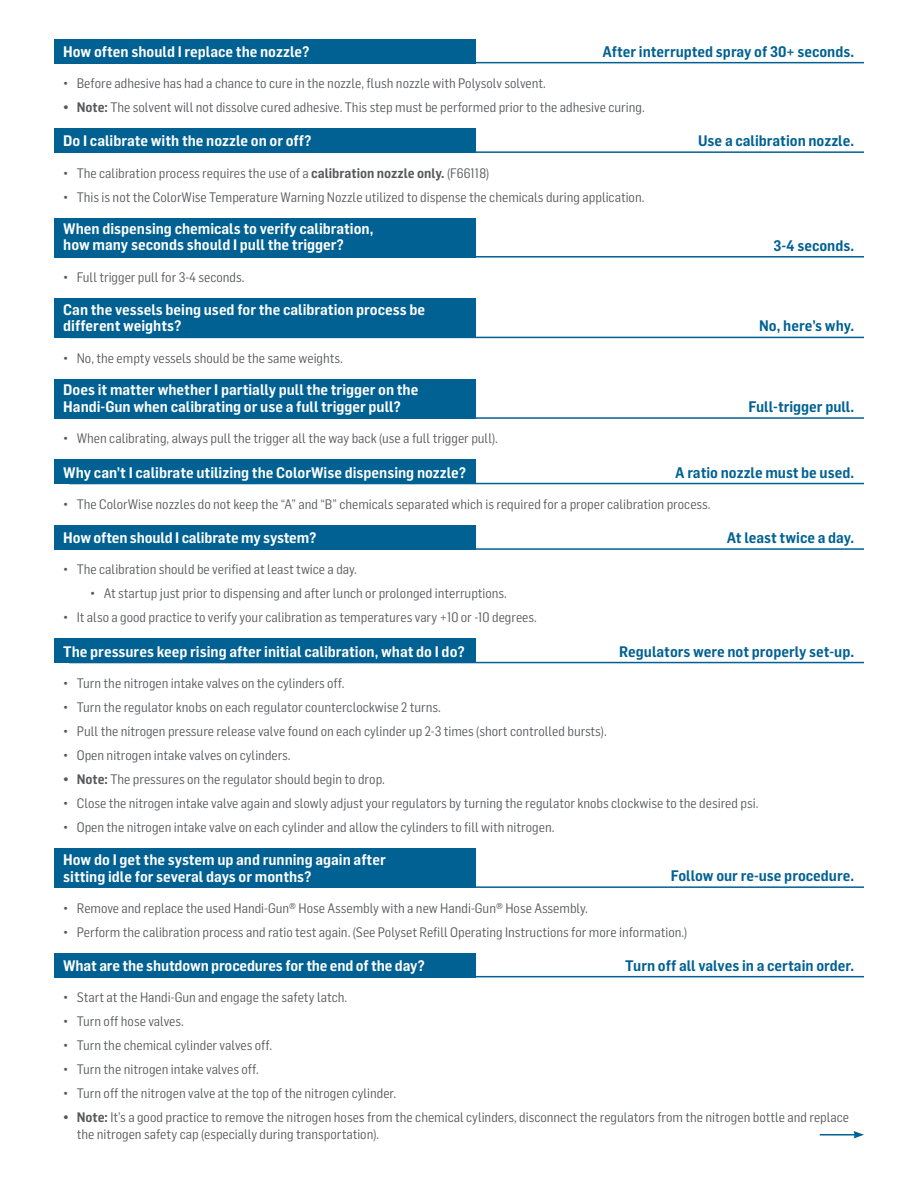
<style>
.page{position:relative;width:918px;height:1188px;background:#fff}
.page>*{position:absolute;margin:0;border:0;box-sizing:border-box;transform-origin:0 0}
.t1{font:600 15px/16.5px "Flama Semicondensed";color:#fff}
.t2{font:600 15px "Flama Semicondensed";color:#006192}
.t3{font:13.5px/16.5px "Flama Semicondensed";color:#57585a}
.s1{font-weight:600}
</style>
<div class="page">
<div style="left:54px;top:460px;width:421px;height:24px;background:#006192"></div>
<hr style="left:69px;top:483px;width:795px;height:1px;background:#006192">
<div style="left:54px;top:525px;width:421px;height:25px;background:#006192"></div>
<hr style="left:69px;top:548px;width:795px;height:2px;background:#006192">
<div style="left:54px;top:953px;width:421px;height:24px;background:#006192"></div>
<hr style="left:69px;top:976px;width:795px;height:1px;background:#006192">
<hr style="left:820px;top:1134px;width:36px;height:2px;background:#006192">
<svg style="left:853px;top:1131px;width:11px;height:8px"></svg>
<div style="left:54px;top:848px;width:421px;height:40px;background:#006192"></div>
<hr style="left:69px;top:886px;width:795px;height:2px;background:#006192">
<div style="left:54px;top:639px;width:421px;height:24px;background:#006192"></div>
<hr style="left:69px;top:662px;width:795px;height:1px;background:#006192">
<div style="left:54px;top:298px;width:421px;height:40px;background:#006192"></div>
<hr style="left:69px;top:337px;width:795px;height:1px;background:#006192">
<div style="left:54px;top:379px;width:421px;height:40px;background:#006192"></div>
<hr style="left:69px;top:417px;width:795px;height:2px;background:#006192">
<div style="left:54px;top:218px;width:421px;height:40px;background:#006192"></div>
<hr style="left:69px;top:256px;width:795px;height:2px;background:#006192">
<div style="left:54px;top:128px;width:421px;height:25px;background:#006192"></div>
<hr style="left:69px;top:151px;width:795px;height:2px;background:#006192">
<div style="left:54px;top:39px;width:421px;height:24px;background:#006192"></div>
<hr style="left:69px;top:62px;width:795px;height:1px;background:#006192">
<p class="t1" style="left:63px;top:42px;width:248px">How often should I replace the nozzle?</p>
<p class="t2" style="left:602px;top:42px;width:253px">After interrupted spray of 30+ seconds.</p>
<p class="t3" style="left:63px;top:74px;width:484px">• Before adhesive has had a chance to cure in the nozzle, flush nozzle with Polysolv solvent.</p>
<p class="t3" style="left:63px;top:98px;width:583px"><span class="s1">• Note:</span> The solvent will not dissolve cured adhesive. This step must be performed prior to the adhesive curing.</p>
<p class="t1" style="left:63px;top:132px;width:250px">Do I calibrate with the nozzle on or off?</p>
<p class="t2" style="left:698px;top:131px;width:158px">Use a calibration nozzle.</p>
<p class="t3" style="left:63px;top:164px;width:427px">• The calibration process requires the use of a <span class="s1">calibration nozzle only.</span> (F66118)</p>
<p class="t3" style="left:63px;top:188px;width:583px">• This is not the ColorWise Temperature Warning Nozzle utilized to dispense the chemicals during application.</p>
<p class="t1" style="left:63px;top:220px;width:312px">When dispensing chemicals to verify calibration,</p>
<p class="t1" style="left:63px;top:236px;width:282px">how many seconds should I pull the trigger?</p>
<p class="t2" style="left:773px;top:236px;width:82px">3-4 seconds.</p>
<p class="t3" style="left:63px;top:269px;width:183px">• Full trigger pull for 3-4 seconds.</p>
<p class="t1" style="left:63px;top:300px;width:363px">Can the vessels being used for the calibration process be different weights?</p>
<p class="t3" style="left:63px;top:349px;width:281px">• No, the empty vessels should be the same weights.</p>
<p class="t1" style="left:63px;top:381px;width:357px">Does it matter whether I partially pull the trigger on the<br>Handi-Gun when calibrating or use a full trigger pull?</p>
<p class="t3" style="left:63px;top:430px;width:436px">• When calibrating, always pull the trigger all the way back (use a full trigger pull).</p>
<p class="t2" style="left:759px;top:316px;width:96px">No, here’s why.</p>
<p class="t2" style="left:749px;top:397px;width:107px">Full-trigger pull.</p>
<p class="t1" style="left:63px;top:463px;width:405px">Why can’t I calibrate utilizing the ColorWise dispensing nozzle?</p>
<p class="t2" style="left:675px;top:462px;width:180px">A ratio nozzle must be used.</p>
<p class="t3" style="left:63px;top:495px;width:649px">• The ColorWise nozzles do not keep the “A” and “B” chemicals separated which is required for a proper calibration process.</p>
<p class="t1" style="left:63px;top:529px;width:255px">How often should I calibrate my system?</p>
<p class="t2" style="left:727px;top:528px;width:129px">At least twice a day.</p>
<p class="t3" style="left:63px;top:561px;width:295px">• The calibration should be verified at least twice a day.</p>
<p class="t3" style="left:90px;top:585px;width:418px">• At startup just prior to dispensing and after lunch or prolonged interruptions.</p>
<p class="t3" style="left:63px;top:609px;width:475px">• It also a good practice to verify your calibration as temperatures vary +10 or -10 degrees.</p>
<p class="t1" style="left:63px;top:642px;width:403px">The pressures keep rising after initial calibration, what do I do?</p>
<p class="t2" style="left:619px;top:641px;width:236px">Regulators were not properly set-up.</p>
<p class="t3" style="left:63px;top:674px;width:283px">• Turn the nitrogen intake valves on the cylinders off.</p>
<p class="t3" style="left:63px;top:698px;width:379px">• Turn the regulator knobs on each regulator counterclockwise 2 turns.</p>
<p class="t3" style="left:63px;top:722px;width:545px">• Pull the nitrogen pressure release valve found on each cylinder up 2-3 times (short controlled bursts).</p>
<p class="t3" style="left:63px;top:746px;width:229px">• Open nitrogen intake valves on cylinders.</p>
<p class="t3" style="left:63px;top:770px;width:323px"><span class="s1">• Note:</span> The pressures on the regulator should begin to drop.</p>
<p class="t3" style="left:63px;top:794px;width:697px">• Close the nitrogen intake valve again and slowly adjust your regulators by turning the regulator knobs clockwise to the desired psi.</p>
<p class="t3" style="left:63px;top:818px;width:493px">• Open the nitrogen intake valve on each cylinder and allow the cylinders to fill with nitrogen.</p>
<p class="t1" style="left:63px;top:851px;width:324px">How do I get the system up and running again after sitting idle for several days or months?</p>
<p class="t2" style="left:671px;top:866px;width:185px">Follow our re-use procedure.</p>
<p class="t3" style="left:63px;top:899px;width:526px">• Remove and replace the used Handi-Gun® Hose Assembly with a new Handi-Gun® Hose Assembly.</p>
<p class="t3" style="left:63px;top:923px;width:626px">• Perform the calibration process and ratio test again. (See Polyset Refill Operating Instructions for more information.)</p>
<p class="t1" style="left:63px;top:957px;width:363px">What are the shutdown procedures for the end of the day?</p>
<p class="t2" style="left:625px;top:956px;width:230px">Turn off all valves in a certain order.</p>
<p class="t3" style="left:63px;top:988px;width:285px">• Start at the Handi-Gun and engage the safety latch.</p>
<p class="t3" style="left:63px;top:1012px;width:122px">• Turn off hose valves.</p>
<p class="t3" style="left:63px;top:1036px;width:210px">• Turn the chemical cylinder valves off.</p>
<p class="t3" style="left:63px;top:1060px;width:197px">• Turn the nitrogen intake valves off.</p>
<p class="t3" style="left:63px;top:1084px;width:334px">• Turn off the nitrogen valve at the top of the nitrogen cylinder.</p>
<p class="t3" style="left:77px;top:1108px;width:774px;text-indent:-14px"><span class="s1">• Note:</span> It’s a good practice to remove the nitrogen hoses from the chemical cylinders, disconnect the regulators from the nitrogen bottle and replace the nitrogen safety cap (especially during transportation).</p>
</div>
